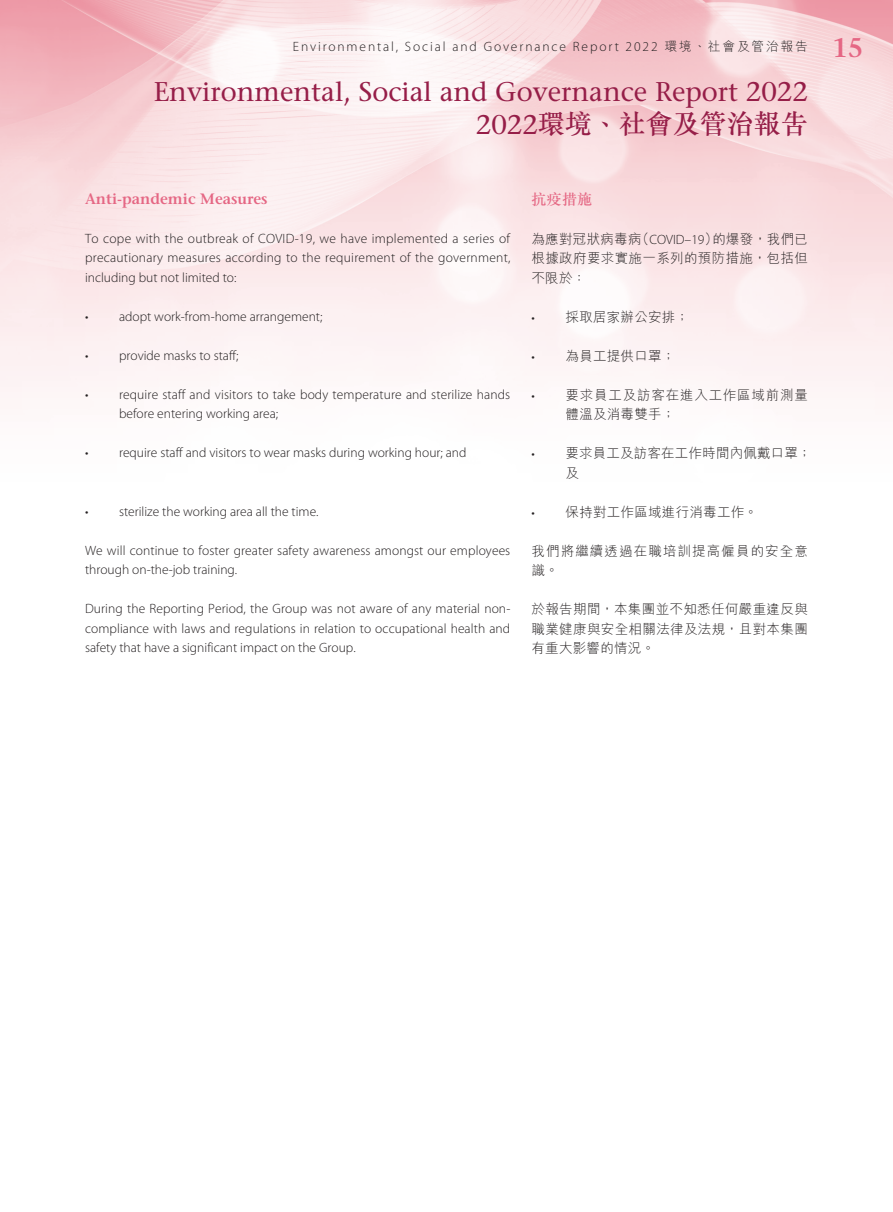
<style>
.page{position:relative;width:893px;height:1212px;background:#fff}
.page>*{position:absolute;margin:0;border:0;box-sizing:border-box;transform-origin:0 0}
.t1{font:500 27px "Stone Serif Std";color:#961e48}
.t2{font:500 27px "M Sung HK";color:#961e48}
._02_H2_E{font:600 15px "Stone Serif Std";color:#e56784}
._002_H2_C{font:500 15px "M Sung HK";color:#e56784}
._00_txt_E{font:300 13.5px/19.5px "Myriad Pro";color:#231f20;text-align:justify}
._000_txt_C{font:300 13.5px/19.5px "M Hei HK";letter-spacing:.025em;color:#231f20;text-align:justify}
._00_txt_E-2{font:300 13.5px "Myriad Pro";letter-spacing:.14em;color:#231f20}
._000_txt_C-2{font:300 13.5px/19.5px "M Hei HK";letter-spacing:.06em;color:#231f20}
._000_txt_C-3{font:300 13.5px/19.5px "M Hei HK";letter-spacing:.08em;color:#231f20}
.s1{font-family:"M Hei HK";font-size:12.75px}
.s2{font-family:"Stone Serif Std";font-weight:600;font-size:27px;color:#e56784}
.s3{font-family:"Stone Serif Std"}
.s4{font-family:"Myriad Pro"}
</style>
<div class="page">
<p class="_00_txt_E-2" style="left:293px;top:39px;width:572px">Environmental, Social and Governance Report 2022 <span class="s1">環境、社會及管治報告</span> <span class="s2">15</span></p>
<h1 class="t1" style="left:154px;top:75px;width:656px">Environmental, Social and Governance Report 2022</h1>
<h1 class="t2" style="left:476px;top:105px;width:333px"><span class="s3">2022</span>環境、社會及管治報告</h1>
<p class="_02_H2_E" style="left:85px;top:190px;width:184px">Anti-pandemic Measures</p>
<p class="_00_txt_E" style="left:85px;top:228px;width:427px">To cope with the outbreak of COVID-19, we have implemented a series of precautionary measures according to the requirement of the government, including but not limited to:</p>
<p class="_00_txt_E" style="left:85px;top:306px;width:239px">• adopt work-from-home arrangement;</p>
<p class="_00_txt_E" style="left:85px;top:345px;width:155px">• provide masks to staff;</p>
<p class="_00_txt_E" style="left:119px;top:384px;width:393px;text-indent:-34px">• require staff and visitors to take body temperature and sterilize hands before entering working area;</p>
<p class="_00_txt_E" style="left:85px;top:443px;width:383px">• require staff and visitors to wear masks during working hour; and</p>
<p class="_00_txt_E" style="left:85px;top:501px;width:235px">• sterilize the working area all the time.</p>
<p class="_00_txt_E" style="left:85px;top:540px;width:427px">We will continue to foster greater safety awareness amongst our employees through on-the-job training.</p>
<p class="_00_txt_E" style="left:85px;top:599px;width:427px">During the Reporting Period, the Group was not aware of any material non&shy;compliance with laws and regulations in relation to occupational health and safety that have a significant impact on the Group.</p>
<p class="_002_H2_C" style="left:531px;top:189px;width:62px">抗疫措施</p>
<p class="_000_txt_C" style="left:531px;top:229px;width:278px">為應對冠狀病毒病（<span class="s4">COVID–19</span>）的爆發，我們已根據政府要求實施一系列的預防措施，包括但不限於：</p>
<p class="_000_txt_C" style="left:531px;top:307px;width:159px"><span class="s4">•</span> 採取居家辦公安排；</p>
<p class="_000_txt_C" style="left:531px;top:346px;width:145px"><span class="s4">•</span> 為員工提供口罩；</p>
<p class="_000_txt_C-2" style="left:566px;top:385px;width:244px;text-indent:-34px"><span class="s4">•</span> 要求員工及訪客在進入工作區域前測量體溫及消毒雙手；</p>
<p class="_000_txt_C" style="left:566px;top:443px;width:247px;text-indent:-34px"><span class="s4">•</span> 要求員工及訪客在工作時間內佩戴口罩；及</p>
<p class="_000_txt_C" style="left:531px;top:502px;width:228px"><span class="s4">•</span> 保持對工作區域進行消毒工作。</p>
<p class="_000_txt_C-3" style="left:531px;top:541px;width:278px">我們將繼續透過在職培訓提高僱員的安全意識。</p>
<p class="_000_txt_C" style="left:531px;top:599px;width:278px">於報告期間，本集團並不知悉任何嚴重違反與職業健康與安全相關法律及法規，且對本集團有重大影響的情況。</p>
</div>
